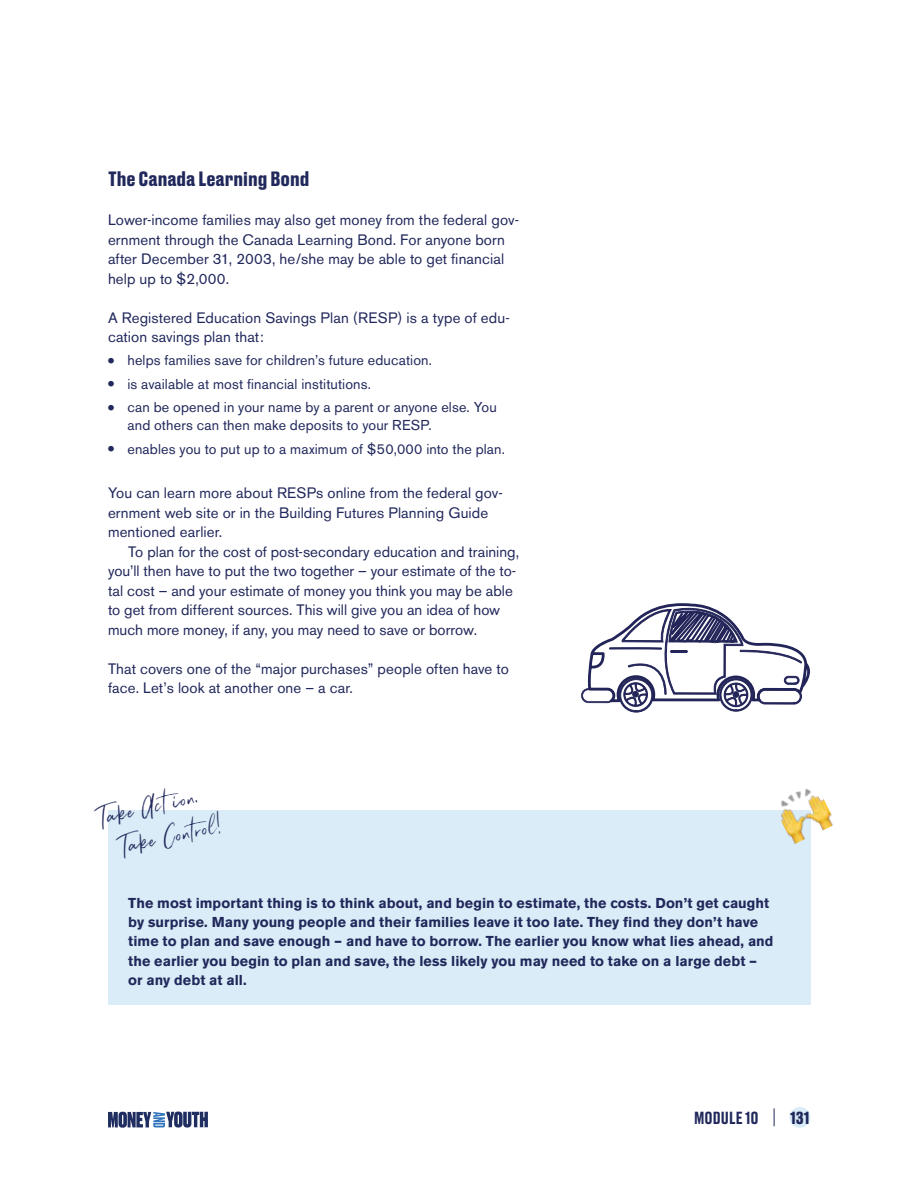
<style>
.page{position:relative;width:918px;height:1188px;background:#fff}
.page>*{position:absolute;margin:0;border:0;box-sizing:border-box;transform-origin:0 0}
.t1{font:30px/33.2px "Renegade";color:#21285b;text-align:center}
.t2{font:700 19.5px "Druk Text";color:#21285b}
.t3{font:500 16.5px "Druk Text";letter-spacing:.005em;color:#21285b}
.t4{font:700 16.5px "Druk Text";color:#21285b}
.t5{font:15px/19.5px "Akzidenz Grotesk BE";letter-spacing:.005em;color:#21285b}
.t6{font:700 14.25px/19.5px "Akzidenz Grotesk BE";letter-spacing:.005em;color:#21285b}
.t7{font:14.25px/18px "Akzidenz Grotesk BE";letter-spacing:.01em;color:#21285b}
.s1{font-weight:700;font-size:18px}
</style>
<div class="page">
<div style="left:789px;top:1107px;width:21px;height:21px;background:#daecf7;border-radius:50%"></div>
<svg style="left:108px;top:1112px;width:100px;height:16px;background:#667499"></svg>
<svg style="left:774px;top:1108px;width:1px;height:18px"></svg>
<svg style="left:581px;top:603px;width:229px;height:110px"></svg>
<div style="left:108px;top:810px;width:702px;height:195px;background:#daecf7"></div>
<img style="left:781px;top:788px;width:52px;height:57px">
<h2 class="t2" style="left:108px;top:168px;width:203px">The Canada Learning Bond</h2>
<p class="t5" style="left:108px;top:210px;width:413px">Lower-income families may also get money from the federal gov&shy;ernment through the Canada Learning Bond. For anyone born after December 31, 2003, he/she may be able to get financial help up to $2,000.</p>
<p class="t5" style="left:108px;top:308px;width:403px">A Registered Education Savings Plan (RESP) is a type of edu&shy;cation savings plan that:</p>
<p class="t7" style="left:108px;top:351px;width:326px"><span class="s1">•</span> helps families save for children’s future education.</p>
<p class="t7" style="left:108px;top:375px;width:265px"><span class="s1">•</span> is available at most financial institutions.</p>
<p class="t7" style="left:128px;top:398px;width:371px;text-indent:-20px"><span class="s1">•</span> can be opened in your name by a parent or anyone else. You and others can then make deposits to your RESP.</p>
<p class="t7" style="left:108px;top:440px;width:399px"><span class="s1">•</span> enables you to put up to a maximum of $50,000 into the plan.</p>
<p class="t5" style="left:108px;top:483px;width:396px">You can learn more about RESPs online from the federal gov&shy;ernment web site or in the Building Futures Planning Guide mentioned earlier.</p>
<p class="t5" style="left:108px;top:542px;width:413px;text-indent:20px">To plan for the cost of post-secondary education and training, you’ll then have to put the two together – your estimate of the to&shy;tal cost – and your estimate of money you think you may be able to get from different sources. This will give you an idea of how much more money, if any, you may need to save or borrow.</p>
<p class="t5" style="left:108px;top:659px;width:402px">That covers one of the “major purchases” people often have to face. Let’s look at another one – a car.</p>
<h1 class="t1" style="left:92px;top:803px;width:122px;rotate:-13deg">Take Act ion.<br>Take Control!</h1>
<p class="t6" style="left:128px;top:893px;width:647px">The most important thing is to think about, and begin to estimate, the costs. Don’t get caught by surprise. Many young people and their families leave it too late. They find they don’t have time to plan and save enough – and have to borrow. The earlier you know what lies ahead, and the earlier you begin to plan and save, the less likely you may need to take on a large debt – or any debt at all.</p>
<p class="t3" style="left:694px;top:1109px;width:66px">MODULE 10</p>
<p class="t4" style="left:790px;top:1109px;width:21px">131</p>
</div>
